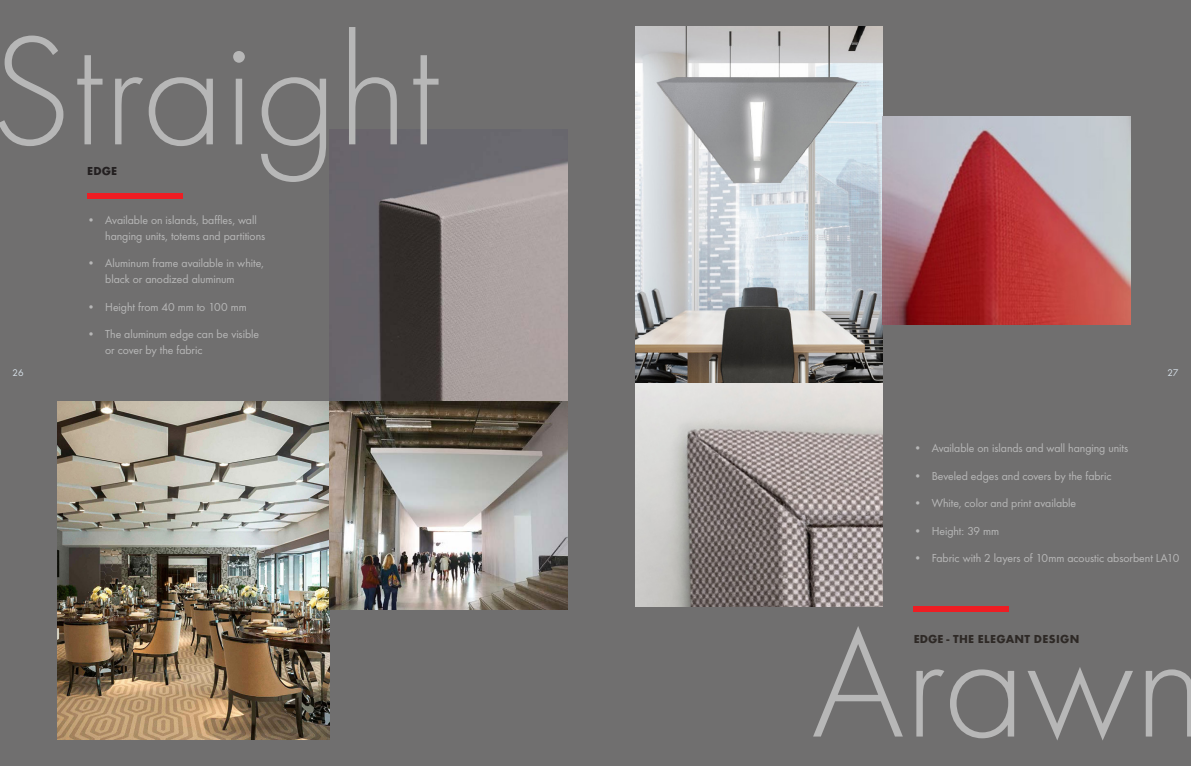
<style>
.page{position:relative;width:1191px;height:766px;background:#fff}
.page>*{position:absolute;margin:0;border:0;box-sizing:border-box;transform-origin:0 0}
.t1{font:300 160.8px "Futura";color:#b7b7b7}
.t2{font:12px/16px "Futura Boo";letter-spacing:-.005em;color:#b7b7b7}
.Sub_headline{font:700 12px "Futura";letter-spacing:.03em;color:#2e2926}
.Sub_headline-2{font:700 12px "Futura";color:#231f20}
.t3{font:10px "Futura Boo";color:#d8e2ea}
</style>
<div class="page">
<div style="left:0;top:0;width:1191px;height:765px;background:#706f6f"></div>
<div style="left:87px;top:193px;width:96px;height:6px;background:#ee1d23"></div>
<img style="left:58px;top:401px;width:272px;height:338px">
<img style="left:330px;top:129px;width:237px;height:480px">
<img style="left:635px;top:26px;width:247px;height:580px">
<img style="left:882px;top:116px;width:248px;height:208px">
<div style="left:913px;top:606px;width:96px;height:6px;background:#ee1d23"></div>
<p class="t1" style="left:-10px;top:0;width:451px">Straight</p>
<p class="Sub_headline-2" style="left:87px;top:163px;width:31px">EDGE</p>
<p class="t2" style="left:105px;top:212px;width:162px;text-indent:-18px">• Available on islands, baffles, wall hanging units, totems and partitions</p>
<p class="t2" style="left:105px;top:255px;width:160px;text-indent:-18px">• Aluminum frame available in white, black or anodized aluminum</p>
<p class="t2" style="left:87px;top:299px;width:161px">• Height from 40 mm to 100 mm</p>
<p class="t2" style="left:105px;top:326px;width:155px;text-indent:-18px">• The aluminum edge can be visible or cover by the fabric</p>
<p class="t3" style="left:12px;top:366px;width:13px">26</p>
<p class="t3" style="left:1167px;top:366px;width:13px">27</p>
<p class="t2" style="left:913px;top:440px;width:216px">• Available on islands and wall hanging units</p>
<p class="t2" style="left:913px;top:468px;width:199px">• Beveled edges and covers by the fabric</p>
<p class="t2" style="left:913px;top:495px;width:164px">• White, color and print available</p>
<p class="t2" style="left:913px;top:522px;width:87px">• Height: 39 mm</p>
<p class="t2" style="left:913px;top:550px;width:267px">• Fabric with 2 layers of 10mm acoustic absorbent LA10</p>
<p class="t1" style="left:811px;top:592px;width:395px">Arawn</p>
<p class="Sub_headline" style="left:913px;top:631px;width:167px">EDGE - THE ELEGANT DESIGN</p>
</div>
